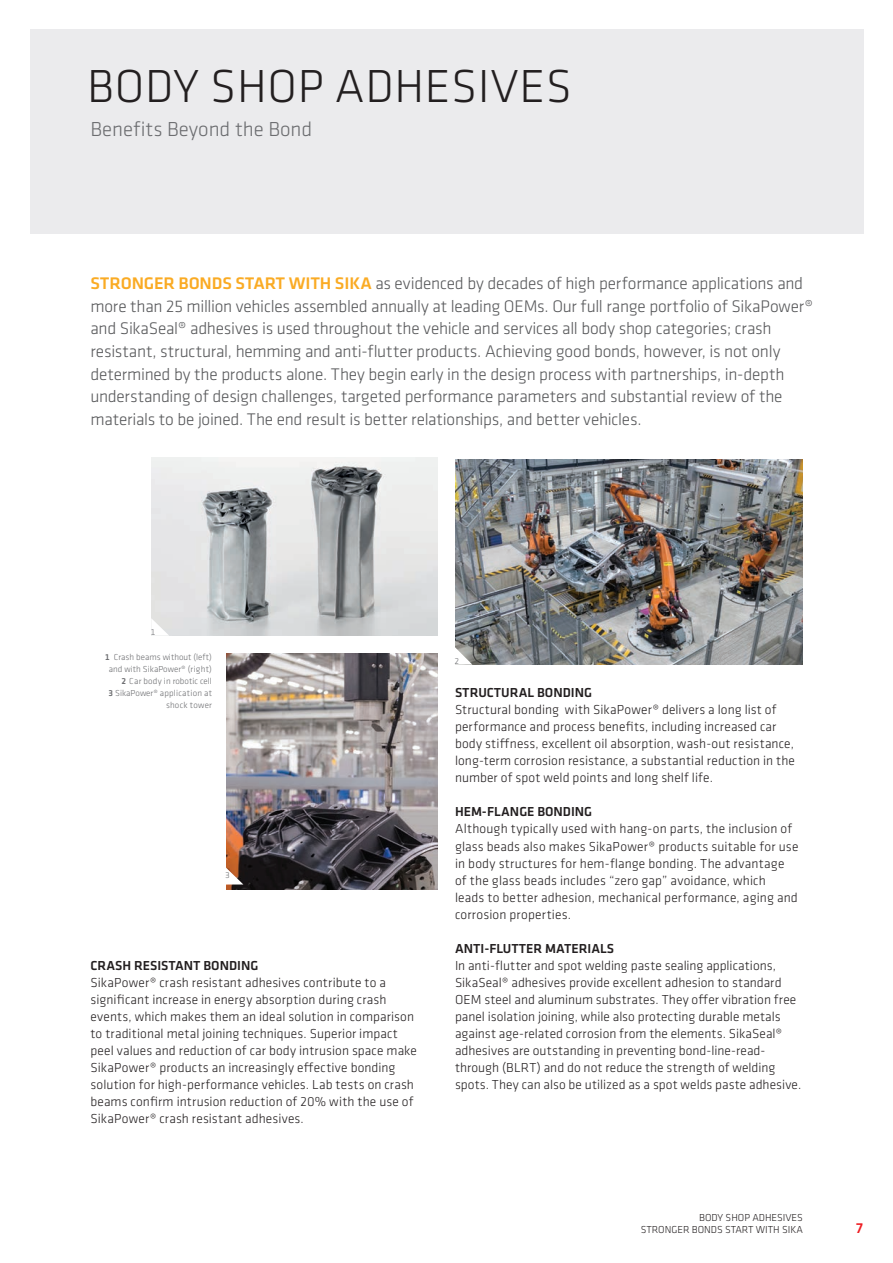
<style>
.page{position:relative;width:893px;height:1263px;background:#fff}
.page>*{position:absolute;margin:0;border:0;box-sizing:border-box;transform-origin:0 0}
.SI_Klavika_HL1{font:300 48px "Klavika";letter-spacing:.015em;color:#231f20}
.SI_Klavica_Subline{font:300 21px "Klavika";color:#6c6d70}
.SI__Klavica_Lead{font:300 17.4px/22.6px "Klavika";letter-spacing:-.015em;color:#57585a}
.t1{font:500 15px "Klavika";color:#ee1d23}
.SI_Klavika_copy{font:300 13.5px/17px "Klavika";letter-spacing:.005em;color:#231f20}
.SI_Klavica_HL4{font:500 13.5px "Klavika";color:#231f20}
.t2{font:300 10.5px/12.6px "Klavika";color:#231f20;text-align:right}
.SI_Klavica_Legende{font:300 9px/12px "Klavika";color:#6c6d70;text-align:center}
.SI_Klavica_Legende-2{font:300 9px/12px "Klavika";letter-spacing:.02em;color:#6c6d70;text-align:right}
.SI_Klavica_Legend{font:300 9px "Klavika";color:#6c6d70}
.s1{font-weight:500;color:#faab24}
.s2{font-weight:500}
</style>
<div class="page">
<div style="left:30px;top:30px;width:833px;height:204px;background:#e6e7e9"></div>
<img style="left:455px;top:459px;width:347px;height:206px">
<img style="left:151px;top:458px;width:286px;height:178px">
<svg style="left:455px;top:647px;width:17px;height:18px"></svg>
<svg style="left:151px;top:618px;width:18px;height:18px"></svg>
<img style="left:226px;top:653px;width:211px;height:236px">
<svg style="left:226px;top:867px;width:17px;height:17px"></svg>
<p class="SI_Klavika_HL1" style="left:87px;top:57px;width:486px">BODY SHOP ADHESIVES</p>
<p class="SI_Klavica_Subline" style="left:91px;top:116px;width:223px">Benefits Beyond the Bond</p>
<p class="SI__Klavica_Lead" style="left:91px;top:272px;width:724px"><span class="s1">STRONGER BONDS START WITH SIKA</span> as evidenced by decades of high performance applications and more than 25 million vehicles assembled annually at leading OEMs. Our full range portfolio of SikaPower® and SikaSeal® adhesives is used throughout the vehicle and services all body shop categories; crash resistant, structural, hemming and anti-flutter products. Achieving good bonds, however, is not only determined by the products alone. They begin early in the design process with partnerships, in-depth understanding of design challenges, targeted performance parameters and substantial review of the materials to be joined. The end result is better relationships, and better vehicles.</p>
<p class="SI_Klavica_Legend" style="left:151px;top:627px;width:6px">1</p>
<p class="SI_Klavica_Legende" style="left:105px;top:651px;width:108px"><span class="s2">1</span> Crash beams without (left) and with SikaPower® (right)</p>
<p class="SI_Klavica_Legende" style="left:121px;top:675px;width:92px"><span class="s2">2</span> Car body in robotic cell</p>
<p class="SI_Klavica_Legende-2" style="left:108px;top:687px;width:105px"><span class="s2">3</span> SikaPower® application at shock tower</p>
<p class="SI_Klavica_Legend" style="left:225px;top:870px;width:6px">3</p>
<p class="SI_Klavica_HL4" style="left:91px;top:956px;width:169px">CRASH RESISTANT BONDING</p>
<p class="SI_Klavika_copy" style="left:91px;top:973px;width:328px">SikaPower® crash resistant adhesives contribute to a significant increase in energy absorption during crash events, which makes them an ideal solution in comparison to traditional metal joining techniques. Superior impact peel values and reduction of car body intrusion space make SikaPower® products an increasingly effective bonding solution for high-performance vehicles. Lab tests on crash beams confirm intrusion reduction of 20% with the use of SikaPower® crash resistant adhesives.</p>
<p class="SI_Klavica_Legend" style="left:455px;top:656px;width:6px">2</p>
<p class="SI_Klavica_HL4" style="left:455px;top:684px;width:138px">STRUCTURAL BONDING</p>
<p class="SI_Klavika_copy" style="left:455px;top:701px;width:341px">Structural bonding with SikaPower® delivers a long list of performance and process benefits, including increased car body stiffness, excellent oil absorption, wash-out resistance, long-term corrosion resistance, a substantial reduction in the number of spot weld points and long shelf life.</p>
<p class="SI_Klavica_HL4" style="left:455px;top:803px;width:139px">HEM-FLANGE BONDING</p>
<p class="SI_Klavika_copy" style="left:455px;top:820px;width:345px">Although typically used with hang-on parts, the inclusion of glass beads also makes SikaPower® products suitable for use in body structures for hem-flange bonding. The advantage of the glass beads includes “zero gap” avoidance, which leads to better adhesion, mechanical performance, aging and corrosion properties.</p>
<p class="SI_Klavica_HL4" style="left:455px;top:939px;width:161px">ANTI-FLUTTER MATERIALS</p>
<p class="SI_Klavika_copy" style="left:455px;top:956px;width:348px">In anti-flutter and spot welding paste sealing applications, SikaSeal® adhesives provide excellent adhesion to standard OEM steel and aluminum substrates. They offer vibration free panel isolation joining, while also protecting durable metals against age-related corrosion from the elements. SikaSeal® adhesives are outstanding in preventing bond-line-read&shy;through (BLRT) and do not reduce the strength of welding spots. They can also be utilized as a spot welds paste adhesive.</p>
<p class="t2" style="left:641px;top:1211px;width:164px">BODY SHOP ADHESIVES<br>STRONGER BONDS START WITH SIKA</p>
<p class="t1" style="left:856px;top:1218px;width:8px">7</p>
</div>
